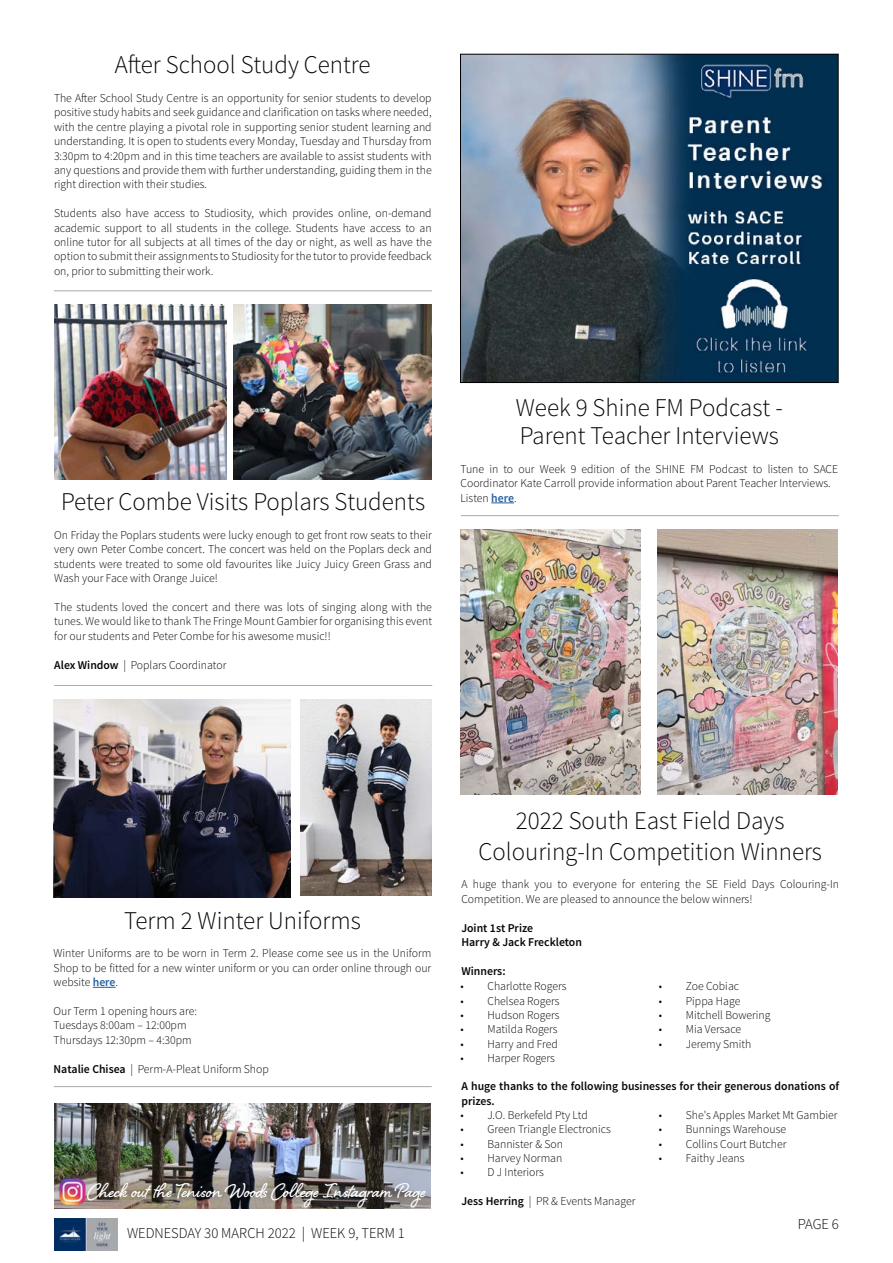
<style>
.page{position:relative;width:893px;height:1263px;background:#fff}
.page>*{position:absolute;margin:0;border:0;box-sizing:border-box;transform-origin:0 0}
.t1{font:300 25.5px/28.5px "Source Sans Pro";color:#060606}
.t2{font:700 25.5px "Shelby";color:#fff}
.t3{font:300 15px "Source Sans Pro";color:#060606}
.t4{font:300 12px/14.4px "Source Sans Pro";color:#060606;text-align:justify}
.t5{font:600 12px/14.4px "Source Sans Pro";color:#060606}
.s1{font-weight:600}
.s2{font-weight:600;color:#235e9f}
</style>
<div class="page">
<img style="left:54px;top:1218px;width:64px;height:32px">
<hr style="left:54px;top:291px;width:378px;height:1px;background:#a7a9ac">
<img style="left:54px;top:305px;width:172px;height:174px">
<img style="left:234px;top:305px;width:198px;height:174px">
<hr style="left:54px;top:685px;width:378px;height:1px;background:#a7a9ac">
<svg style="left:491px;top:503px;width:23px;height:1px"></svg>
<img style="left:462px;top:56px;width:374px;height:325px">
<div style="left:460px;top:54px;width:378px;height:329px;border:1px solid #000"></div>
<svg style="left:93px;top:987px;width:23px;height:1px"></svg>
<img style="left:54px;top:700px;width:236px;height:197px">
<img style="left:460px;top:530px;width:181px;height:264px">
<hr style="left:461px;top:515px;width:378px;height:1px;background:#a7a9ac">
<hr style="left:54px;top:1086px;width:378px;height:1px;background:#a7a9ac">
<img style="left:300px;top:699px;width:131px;height:197px">
<img style="left:657px;top:530px;width:181px;height:264px">
<img style="left:54px;top:1103px;width:377px;height:106px">
<img style="left:59px;top:1178px;width:27px;height:27px">
<h1 class="t1" style="left:115px;top:51px;width:257px">After School Study Centre</h1>
<p class="t4" style="left:54px;top:91px;width:379px">The After School Study Centre is an opportunity for senior students to develop positive study habits and seek guidance and clarification on tasks where needed, with the centre playing a pivotal role in supporting senior student learning and understanding. It is open to students every Monday, Tuesday and Thursday from 3:30pm to 4:20pm and in this time teachers are available to assist students with any questions and provide them with further understanding, guiding them in the right direction with their studies.</p>
<p class="t4" style="left:54px;top:206px;width:379px">Students also have access to Studiosity, which provides online, on-demand academic support to all students in the college. Students have access to an online tutor for all subjects at all times of the day or night, as well as have the option to submit their assignments to Studiosity for the tutor to provide feedback on, prior to submitting their work.</p>
<h1 class="t1" style="left:61px;top:487px;width:366px">Peter Combe Visits Poplars Students</h1>
<p class="t4" style="left:54px;top:528px;width:379px">On Friday the Poplars students were lucky enough to get front row seats to their very own Peter Combe concert. The concert was held on the Poplars deck and students were treated to some old favourites like Juicy Juicy Green Grass and Wash your Face with Orange Juice!</p>
<p class="t4" style="left:54px;top:600px;width:379px">The students loved the concert and there was lots of singing along with the tunes. We would like to thank The Fringe Mount Gambier for organising this event for our students and Peter Combe for his awesome music!!</p>
<p class="t4" style="left:54px;top:657px;width:174px"><span class="s1">Alex Window</span> | Poplars Coordinator</p>
<h1 class="t1" style="left:516px;top:393px;width:268px">Week 9 Shine FM Podcast -<br>Parent Teacher Interviews</h1>
<p class="t4" style="left:460px;top:462px;width:379px;text-align:left">Tune in to our Week 9 edition of the SHINE FM Podcast to listen to SACE<br>Coordinator Kate Carroll provide information about Parent Teacher Interviews.<br>Listen <span class="s2">here</span>.</p>
<h1 class="t1" style="left:124px;top:906px;width:238px">Term 2 Winter Uniforms</h1>
<p class="t4" style="left:54px;top:946px;width:379px">Winter Uniforms are to be worn in Term 2. Please come see us in the Uniform Shop to be fitted for a new winter uniform or you can order online through our website <span class="s2">here</span>.</p>
<p class="t4" style="left:54px;top:1004px;width:145px;text-align:left">Our Term 1 opening hours are:<br>Tuesdays 8:00am – 12:00pm<br>Thursdays 12:30pm – 4:30pm</p>
<p class="t4" style="left:54px;top:1061px;width:217px"><span class="s1">Natalie Chisea</span> | Perm-A-Pleat Uniform Shop</p>
<h1 class="t2" style="left:87px;top:1173px;width:340px">Check out the Tenison Woods College Instagram Page</h1>
<p class="t3" style="left:127px;top:1223px;width:279px">WEDNESDAY 30 MARCH 2022 | WEEK 9, TERM 1</p>
<h1 class="t1" style="left:479px;top:805px;width:345px;line-height:30.6px;text-align:center">2022 South East Field Days<br>Colouring-In Competition Winners</h1>
<p class="t4" style="left:461px;top:877px;width:379px">A huge thank you to everyone for entering the SE Field Days Colouring-In<br>Competition. We are pleased to announce the below winners!</p>
<p class="t5" style="left:461px;top:921px;width:122px">Joint 1st Prize<br>Harry &amp; Jack Freckleton</p>
<p class="t5" style="left:461px;top:964px;width:46px">Winners:</p>
<p class="t4" style="left:460px;top:979px;width:108px">• Charlotte Rogers</p>
<p class="t4" style="left:460px;top:993px;width:101px">• Chelsea Rogers</p>
<p class="t4" style="left:460px;top:1008px;width:101px">• Hudson Rogers</p>
<p class="t4" style="left:460px;top:1022px;width:99px">• Matilda Rogers</p>
<p class="t4" style="left:460px;top:1037px;width:99px">• Harry and Fred</p>
<p class="t4" style="left:460px;top:1051px;width:96px">• Harper Rogers</p>
<p class="t4" style="left:659px;top:979px;width:82px">• Zoe Cobiac</p>
<p class="t4" style="left:659px;top:993px;width:83px">• Pippa Hage</p>
<p class="t4" style="left:659px;top:1008px;width:113px">• Mitchell Bowering</p>
<p class="t4" style="left:659px;top:1022px;width:84px">• Mia Versace</p>
<p class="t4" style="left:659px;top:1037px;width:94px">• Jeremy Smith</p>
<p class="t5" style="left:461px;top:1079px;width:379px">A huge thanks to the following businesses for their generous donations of prizes.</p>
<p class="t4" style="left:460px;top:1108px;width:129px">• J.O. Berkefeld Pty Ltd</p>
<p class="t4" style="left:460px;top:1122px;width:152px">• Green Triangle Electronics</p>
<p class="t4" style="left:460px;top:1136px;width:104px">• Bannister &amp; Son</p>
<p class="t4" style="left:460px;top:1151px;width:103px">• Harvey Norman</p>
<p class="t4" style="left:460px;top:1165px;width:85px">• D J Interiors</p>
<p class="t4" style="left:461px;top:1194px;width:176px"><span class="s1">Jess Herring</span> | PR &amp; Events Manager</p>
<p class="t4" style="left:659px;top:1108px;width:180px">• She's Apples Market Mt Gambier</p>
<p class="t4" style="left:659px;top:1122px;width:129px">• Bunnings Warehouse</p>
<p class="t4" style="left:659px;top:1136px;width:129px">• Collins Court Butcher</p>
<p class="t4" style="left:659px;top:1151px;width:87px">• Faithy Jeans</p>
<p class="t3" style="left:798px;top:1215px;width:43px">PAGE 6</p>
</div>
